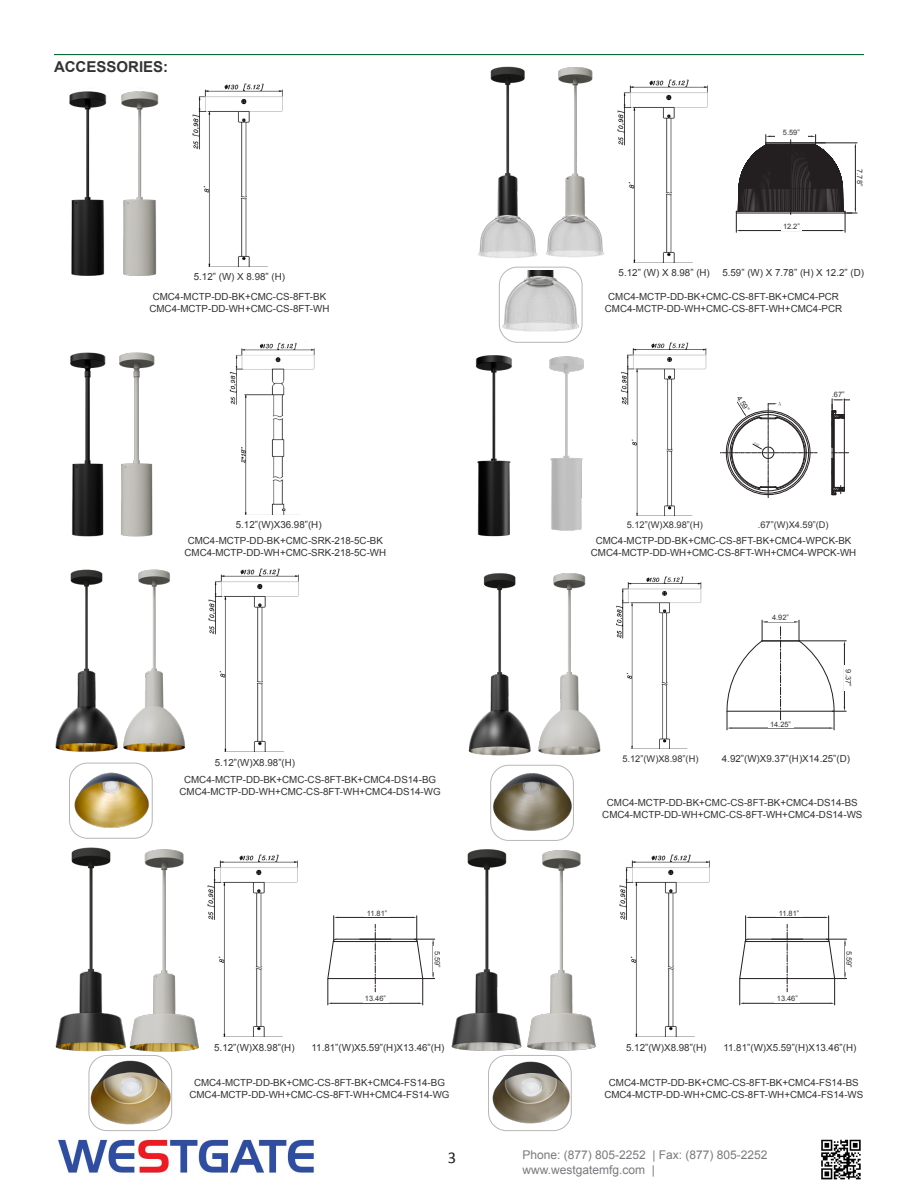
<style>
.page{position:relative;width:918px;height:1188px;background:#fff}
.page>*{position:absolute;margin:0;border:0;box-sizing:border-box;transform-origin:0 0}
.t1{font:16.5px "Calibri";color:#231f20}
.t2{font:700 15px "Arial";color:#333}
.t3{font:12px "Arial";color:#787a7d}
.t4{font:9.75px "Arial";color:#333}
.t5{font:9.3px "Arial";color:#333}
.t6{font:7.5px "Arial";color:#333}
</style>
<div class="page">
<img style="left:58px;top:1139px;width:256px;height:36px">
<img style="left:821px;top:1139px;width:40px;height:41px">
<hr style="left:54px;top:54px;width:810px;height:1px;background:#0d6736">
<img style="left:69px;top:91px;width:37px;height:185px">
<img style="left:106px;top:91px;width:53px;height:185px">
<img style="left:70px;top:352px;width:33px;height:185px">
<img style="left:103px;top:352px;width:52px;height:185px">
<img style="left:55px;top:569px;width:36px;height:196px">
<img style="left:91px;top:569px;width:94px;height:196px">
<img style="left:55px;top:836px;width:89px;height:216px">
<img style="left:104px;top:843px;width:95px;height:209px">
<img style="left:478px;top:66px;width:93px;height:202px">
<img style="left:506px;top:55px;width:139px;height:207px">
<img style="left:475px;top:340px;width:38px;height:197px">
<img style="left:549px;top:356px;width:35px;height:175px">
<img style="left:468px;top:573px;width:36px;height:183px">
<img style="left:504px;top:573px;width:97px;height:183px">
<img style="left:451px;top:849px;width:53px;height:211px">
<img style="left:504px;top:850px;width:92px;height:210px">
<img style="left:501px;top:270px;width:80px;height:68px">
<img style="left:89px;top:1059px;width:83px;height:67px">
<img style="left:490px;top:1060px;width:80px;height:65px">
<img style="left:192px;top:84px;width:91px;height:183px">
<img style="left:208px;top:569px;width:91px;height:183px">
<img style="left:207px;top:854px;width:91px;height:183px">
<img style="left:619px;top:854px;width:91px;height:183px">
<img style="left:612px;top:79px;width:96px;height:183px">
<img style="left:621px;top:343px;width:86px;height:172px">
<img style="left:616px;top:576px;width:86px;height:173px">
<div style="left:499px;top:267px;width:83px;height:76px;border:1px solid #231f20;border-radius:18px"></div>
<img style="left:229px;top:342px;width:86px;height:172px">
<img style="left:492px;top:774px;width:81px;height:61px">
<div style="left:490px;top:765px;width:84px;height:76px;border:1px solid #231f20;border-radius:18px"></div>
<img style="left:71px;top:769px;width:79px;height:63px">
<div style="left:69px;top:763px;width:84px;height:76px;border:1px solid #231f20;border-radius:18px"></div>
<svg style="left:736px;top:134px;width:122px;height:99px"></svg>
<div style="left:775px;top:130px;width:33px;height:6px;background:#fff"></div>
<div style="left:781px;top:224px;width:21px;height:6px;background:#fff"></div>
<div style="left:856px;top:164px;width:6px;height:27px;background:#fff"></div>
<svg style="left:727px;top:619px;width:120px;height:111px"></svg>
<div style="left:768px;top:615px;width:25px;height:6px;background:#fff"></div>
<div style="left:768px;top:721px;width:25px;height:7px;background:#fff"></div>
<div style="left:845px;top:665px;width:6px;height:26px;background:#fff"></div>
<div style="left:89px;top:1055px;width:83px;height:76px;border:1px solid #231f20;border-radius:18px"></div>
<div style="left:488px;top:1055px;width:84px;height:76px;border:1px solid #231f20;border-radius:18px"></div>
<svg style="left:328px;top:915px;width:108px;height:90px"></svg>
<div style="left:364px;top:911px;width:26px;height:6px;background:#fff"></div>
<div style="left:363px;top:996px;width:25px;height:7px;background:#fff"></div>
<div style="left:434px;top:946px;width:6px;height:26px;background:#fff"></div>
<svg style="left:739px;top:915px;width:108px;height:90px"></svg>
<div style="left:776px;top:911px;width:26px;height:6px;background:#fff"></div>
<div style="left:775px;top:996px;width:25px;height:7px;background:#fff"></div>
<div style="left:845px;top:946px;width:7px;height:26px;background:#fff"></div>
<svg style="left:832px;top:399px;width:18px;height:96px"></svg>
<svg style="left:720px;top:401px;width:97px;height:96px"></svg>
<p class="t2" style="left:54px;top:57px;width:116px">ACCESSORIES:</p>
<p class="t6" style="left:783px;top:128px;width:18px">5.59”</p>
<p class="t6" style="left:865px;top:169px;width:18px;rotate:90deg">7.78”</p>
<p class="t6" style="left:783px;top:222px;width:18px">12.2”</p>
<p class="t4" style="left:194px;top:271px;width:93px">5.12” (W) X 8.98” (H)</p>
<p class="t4" style="left:619px;top:266px;width:93px">5.12” (W) X 8.98” (H)</p>
<p class="t4" style="left:722px;top:266px;width:143px">5.59” (W) X 7.78” (H) X 12.2” (D)</p>
<p class="t4" style="left:153px;top:291px;width:175px">CMC4-MCTP-DD-BK+CMC-CS-8FT-BK</p>
<p class="t4" style="left:149px;top:302px;width:182px">CMC4-MCTP-DD-WH+CMC-CS-8FT-WH</p>
<p class="t4" style="left:608px;top:291px;width:232px">CMC4-MCTP-DD-BK+CMC-CS-8FT-BK+CMC4-PCR</p>
<p class="t4" style="left:605px;top:302px;width:239px">CMC4-MCTP-DD-WH+CMC-CS-8FT-WH+CMC4-PCR</p>
<p class="t6" style="left:743px;top:394px;width:18px;rotate:58deg">4.59”</p>
<p class="t6" style="left:832px;top:389px;width:14px">.67”</p>
<p class="t4" style="left:236px;top:518px;width:87px">5.12”(W)X36.98”(H)</p>
<p class="t5" style="left:627px;top:519px;width:77px">5.12”(W)X8.98”(H)</p>
<p class="t5" style="left:758px;top:519px;width:72px">.67”(W)X4.59”(D)</p>
<p class="t4" style="left:188px;top:534px;width:197px">CMC4-MCTP-DD-BK+CMC-SRK-218-5C-BK</p>
<p class="t4" style="left:184px;top:546px;width:203px">CMC4-MCTP-DD-WH+CMC-SRK-218-5C-WH</p>
<p class="t4" style="left:596px;top:534px;width:257px">CMC4-MCTP-DD-BK+CMC-CS-8FT-BK+CMC4-WPCK-BK</p>
<p class="t4" style="left:591px;top:546px;width:267px">CMC4-MCTP-DD-WH+CMC-CS-8FT-WH+CMC4-WPCK-WH</p>
<p class="t6" style="left:772px;top:613px;width:18px">4.92”</p>
<p class="t6" style="left:853px;top:669px;width:18px;rotate:90deg">9.37”</p>
<p class="t6" style="left:770px;top:719px;width:23px">14.25”</p>
<p class="t4" style="left:215px;top:756px;width:82px">5.12”(W)X8.98”(H)</p>
<p class="t5" style="left:622px;top:753px;width:77px">5.12”(W)X8.98”(H)</p>
<p class="t4" style="left:722px;top:752px;width:130px">4.92”(W)X9.37”(H)X14.25”(D)</p>
<p class="t4" style="left:184px;top:773px;width:254px">CMC4-MCTP-DD-BK+CMC-CS-8FT-BK+CMC4-DS14-BG</p>
<p class="t4" style="left:180px;top:785px;width:263px">CMC4-MCTP-DD-WH+CMC-CS-8FT-WH+CMC4-DS14-WG</p>
<p class="t4" style="left:607px;top:796px;width:252px">CMC4-MCTP-DD-BK+CMC-CS-8FT-BK+CMC4-DS14-BS</p>
<p class="t4" style="left:602px;top:808px;width:262px">CMC4-MCTP-DD-WH+CMC-CS-8FT-WH+CMC4-DS14-WS</p>
<p class="t6" style="left:367px;top:909px;width:22px">11.81”</p>
<p class="t6" style="left:779px;top:909px;width:22px">11.81”</p>
<p class="t6" style="left:442px;top:951px;width:18px;rotate:90deg">5.59”</p>
<p class="t6" style="left:854px;top:951px;width:18px;rotate:90deg">5.59”</p>
<p class="t6" style="left:365px;top:994px;width:23px">13.46”</p>
<p class="t6" style="left:777px;top:994px;width:23px">13.46”</p>
<p class="t4" style="left:214px;top:1041px;width:82px">5.12”(W)X8.98”(H)</p>
<p class="t4" style="left:626px;top:1041px;width:82px">5.12”(W)X8.98”(H)</p>
<p class="t4" style="left:312px;top:1041px;width:134px">11.81”(W)X5.59”(H)X13.46”(H)</p>
<p class="t4" style="left:723px;top:1041px;width:134px">11.81”(W)X5.59”(H)X13.46”(H)</p>
<p class="t4" style="left:194px;top:1076px;width:252px">CMC4-MCTP-DD-BK+CMC-CS-8FT-BK+CMC4-FS14-BG</p>
<p class="t4" style="left:189px;top:1088px;width:262px">CMC4-MCTP-DD-WH+CMC-CS-8FT-WH+CMC4-FS14-WG</p>
<p class="t1" style="left:448px;top:1146px;width:10px">3</p>
<p class="t4" style="left:609px;top:1076px;width:251px">CMC4-MCTP-DD-BK+CMC-CS-8FT-BK+CMC4-FS14-BS</p>
<p class="t4" style="left:604px;top:1088px;width:261px">CMC4-MCTP-DD-WH+CMC-CS-8FT-WH+CMC4-FS14-WS</p>
<p class="t3" style="left:522px;top:1147px;width:247px">Phone: (877) 805-2252 | Fax: (877) 805-2252</p>
<p class="t3" style="left:522px;top:1161px;width:134px">www.westgatemfg.com |</p>
</div>
